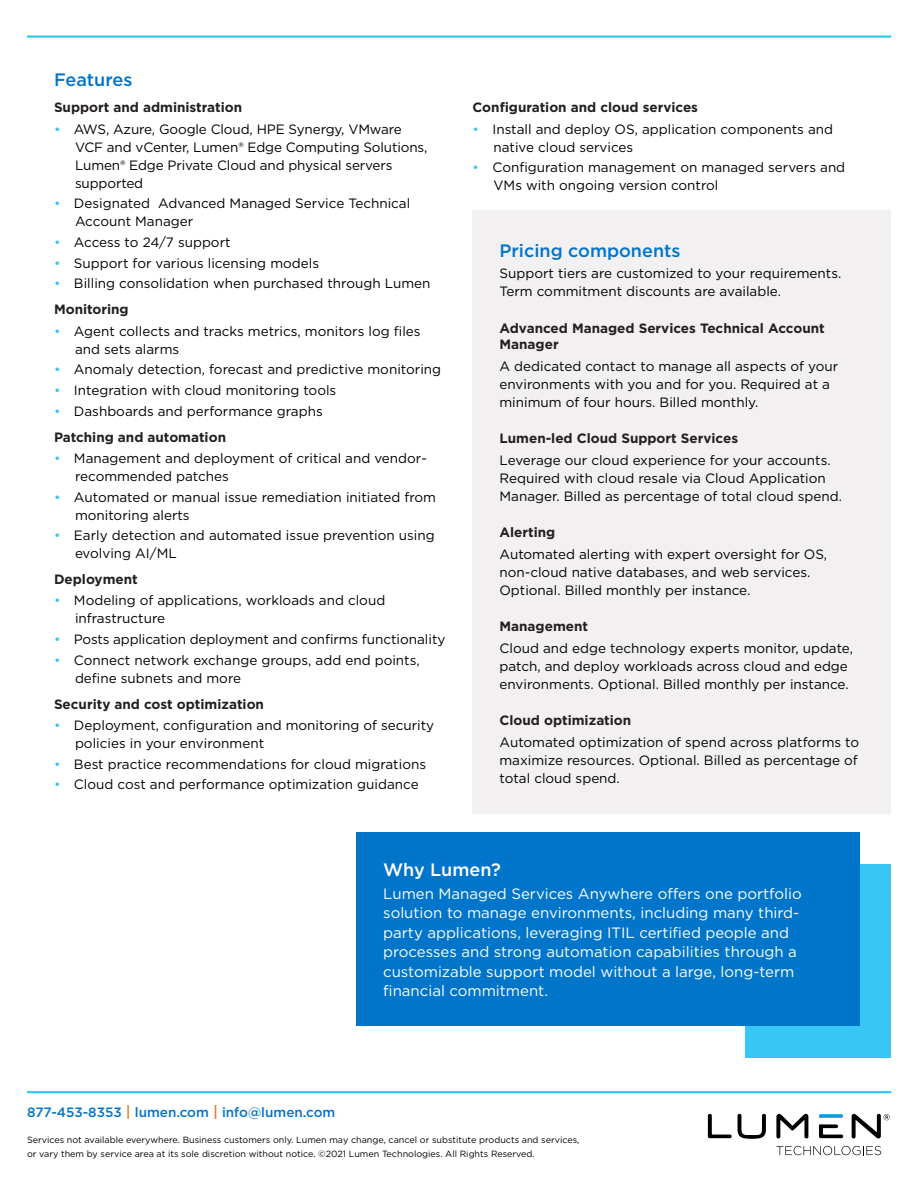
<style>
.page{position:relative;width:918px;height:1188px;background:#fff}
.page>*{position:absolute;margin:0;border:0;box-sizing:border-box;transform-origin:0 0}
.Heading{font:500 18px "Gotham";color:#0075c9}
.Heading_-_Why_Lumen{font:500 18px "Gotham";color:#fff}
.Heading_-_1_column{font:500 18px "Gotham";color:#0075c9}
.Body_Copy_-_Call_Out{font:15px/19.5px "Gotham";color:#fff}
.Body_Copy{font:13.5px/18px "Gotham";color:#000}
.Heading_-_Sub{font:700 13.5px/16.5px "Gotham";color:#231f20}
.t1{font:500 13.5px "Gotham";color:#0075c9}
.t2{font:9px/13.5px "Gotham";color:#000}
.s1{color:#38c6f4}
.s2{font-size:15px;color:#e77528}
</style>
<div class="page">
<hr style="left:27px;top:35px;width:864px;height:3px;background:#38c6f4">
<hr style="left:27px;top:1091px;width:864px;height:2px;background:#38c6f4">
<svg style="left:708px;top:1114px;width:24px;height:24px"></svg>
<svg style="left:738px;top:1114px;width:28px;height:25px"></svg>
<svg style="left:776px;top:1114px;width:32px;height:24px"></svg>
<svg style="left:819px;top:1114px;width:24px;height:4px"></svg>
<svg style="left:819px;top:1124px;width:24px;height:14px"></svg>
<svg style="left:852px;top:1114px;width:38px;height:24px"></svg>
<svg style="left:776px;top:1146px;width:105px;height:9px"></svg>
<div style="left:746px;top:864px;width:145px;height:193px;background:#38c6f4"></div>
<div style="left:356px;top:832px;width:504px;height:193px;background:#0075c9"></div>
<div style="left:472px;top:211px;width:419px;height:603px;background:#f2f0f1"></div>
<p class="Heading_-_1_column" style="left:54px;top:68px;width:80px">Features</p>
<p class="Heading_-_Sub" style="left:54px;top:99px;width:190px">Support and administration</p>
<p class="Body_Copy" style="left:75px;top:120px;width:354px;text-indent:-21px"><span class="s1">•</span> AWS, Azure, Google Cloud, HPE Synergy, VMware VCF and vCenter, Lumen® Edge Computing Solutions, Lumen® Edge Private Cloud and physical servers supported</p>
<p class="Body_Copy" style="left:75px;top:194px;width:337px;text-indent:-21px"><span class="s1">•</span> Designated Advanced Managed Service Technical<br>Account Manager</p>
<p class="Body_Copy" style="left:54px;top:233px;width:178px"><span class="s1">•</span> Access to 24/7 support</p>
<p class="Body_Copy" style="left:54px;top:254px;width:267px"><span class="s1">•</span> Support for various licensing models</p>
<p class="Body_Copy" style="left:54px;top:274px;width:378px"><span class="s1">•</span> Billing consolidation when purchased through Lumen</p>
<p class="Heading_-_Sub" style="left:54px;top:301px;width:76px">Monitoring</p>
<p class="Body_Copy" style="left:75px;top:322px;width:347px;text-indent:-21px"><span class="s1">•</span> Agent collects and tracks metrics, monitors log files and sets alarms</p>
<p class="Body_Copy" style="left:54px;top:360px;width:389px"><span class="s1">•</span> Anomaly detection, forecast and predictive monitoring</p>
<p class="Body_Copy" style="left:54px;top:381px;width:284px"><span class="s1">•</span> Integration with cloud monitoring tools</p>
<p class="Body_Copy" style="left:54px;top:402px;width:270px"><span class="s1">•</span> Dashboards and performance graphs</p>
<p class="Heading_-_Sub" style="left:54px;top:429px;width:174px">Patching and automation</p>
<p class="Body_Copy" style="left:75px;top:449px;width:353px;text-indent:-21px"><span class="s1">•</span> Management and deployment of critical and vendor&shy;recommended patches</p>
<p class="Body_Copy" style="left:75px;top:488px;width:363px;text-indent:-21px"><span class="s1">•</span> Automated or manual issue remediation initiated from monitoring alerts</p>
<p class="Body_Copy" style="left:75px;top:526px;width:361px;text-indent:-21px"><span class="s1">•</span> Early detection and automated issue prevention using evolving AI/ML</p>
<p class="Heading_-_Sub" style="left:54px;top:571px;width:85px">Deployment</p>
<p class="Body_Copy" style="left:75px;top:591px;width:312px;text-indent:-21px"><span class="s1">•</span> Modeling of applications, workloads and cloud infrastructure</p>
<p class="Body_Copy" style="left:54px;top:630px;width:393px"><span class="s1">•</span> Posts application deployment and confirms functionality</p>
<p class="Body_Copy" style="left:75px;top:651px;width:346px;text-indent:-21px"><span class="s1">•</span> Connect network exchange groups, add end points, define subnets and more</p>
<p class="Heading_-_Sub" style="left:54px;top:696px;width:212px">Security and cost optimization</p>
<p class="Body_Copy" style="left:75px;top:716px;width:361px;text-indent:-21px"><span class="s1">•</span> Deployment, configuration and monitoring of security policies in your environment</p>
<p class="Body_Copy" style="left:54px;top:755px;width:374px"><span class="s1">•</span> Best practice recommendations for cloud migrations</p>
<p class="Body_Copy" style="left:54px;top:775px;width:366px"><span class="s1">•</span> Cloud cost and performance optimization guidance</p>
<p class="Heading_-_Sub" style="left:472px;top:99px;width:227px">Configuration and cloud services</p>
<p class="Body_Copy" style="left:494px;top:120px;width:341px;text-indent:-21px"><span class="s1">•</span> Install and deploy OS, application components and native cloud services</p>
<p class="Body_Copy" style="left:494px;top:158px;width:353px;text-indent:-21px"><span class="s1">•</span> Configuration management on managed servers and<br>VMs with ongoing version control</p>
<p class="Heading" style="left:500px;top:239px;width:183px">Pricing components</p>
<p class="Body_Copy" style="left:500px;top:264px;width:343px">Support tiers are customized to your requirements.<br>Term commitment discounts are available.</p>
<p class="Heading_-_Sub" style="left:500px;top:320px;width:327px">Advanced Managed Services Technical Account<br>Manager</p>
<p class="Body_Copy" style="left:500px;top:356px;width:340px">A dedicated contact to manage all aspects of your environments with you and for you. Required at a minimum of four hours. Billed monthly.</p>
<p class="Heading_-_Sub" style="left:500px;top:430px;width:240px">Lumen-led Cloud Support Services</p>
<p class="Body_Copy" style="left:500px;top:450px;width:344px">Leverage our cloud experience for your accounts.<br>Required with cloud resale via Cloud Application<br>Manager. Billed as percentage of total cloud spend.</p>
<p class="Heading_-_Sub" style="left:500px;top:524px;width:57px">Alerting</p>
<p class="Body_Copy" style="left:500px;top:544px;width:329px">Automated alerting with expert oversight for OS, non-cloud native databases, and web services.<br>Optional. Billed monthly per instance.</p>
<p class="Heading_-_Sub" style="left:500px;top:618px;width:90px">Management</p>
<p class="Body_Copy" style="left:500px;top:638px;width:355px">Cloud and edge technology experts monitor, update, patch, and deploy workloads across cloud and edge environments. Optional. Billed monthly per instance.</p>
<p class="Heading_-_Sub" style="left:500px;top:712px;width:133px">Cloud optimization</p>
<p class="Body_Copy" style="left:500px;top:732px;width:361px;text-align:justify">Automated optimization of spend across platforms to maximize resources. Optional. Billed as percentage of total cloud spend.</p>
<p class="t1" style="left:27px;top:1103px;width:310px">877-453-8353 <span class="s2">|</span> lumen.com <span class="s2">|</span> info@lumen.com</p>
<p class="Heading_-_Why_Lumen" style="left:383px;top:858px;width:119px">Why Lumen?</p>
<p class="Body_Copy_-_Call_Out" style="left:383px;top:883px;width:420px">Lumen Managed Services Anywhere offers one portfolio solution to manage environments, including many third&shy;party applications, leveraging ITIL certified people and processes and strong automation capabilities through a customizable support model without a large, long-term financial commitment.</p>
<p class="t2" style="left:27px;top:1133px;width:554px">Services not available everywhere. Business customers only. Lumen may change, cancel or substitute products and services, or vary them by service area at its sole discretion without notice. ©2021 Lumen Technologies. All Rights Reserved.</p>
</div>
